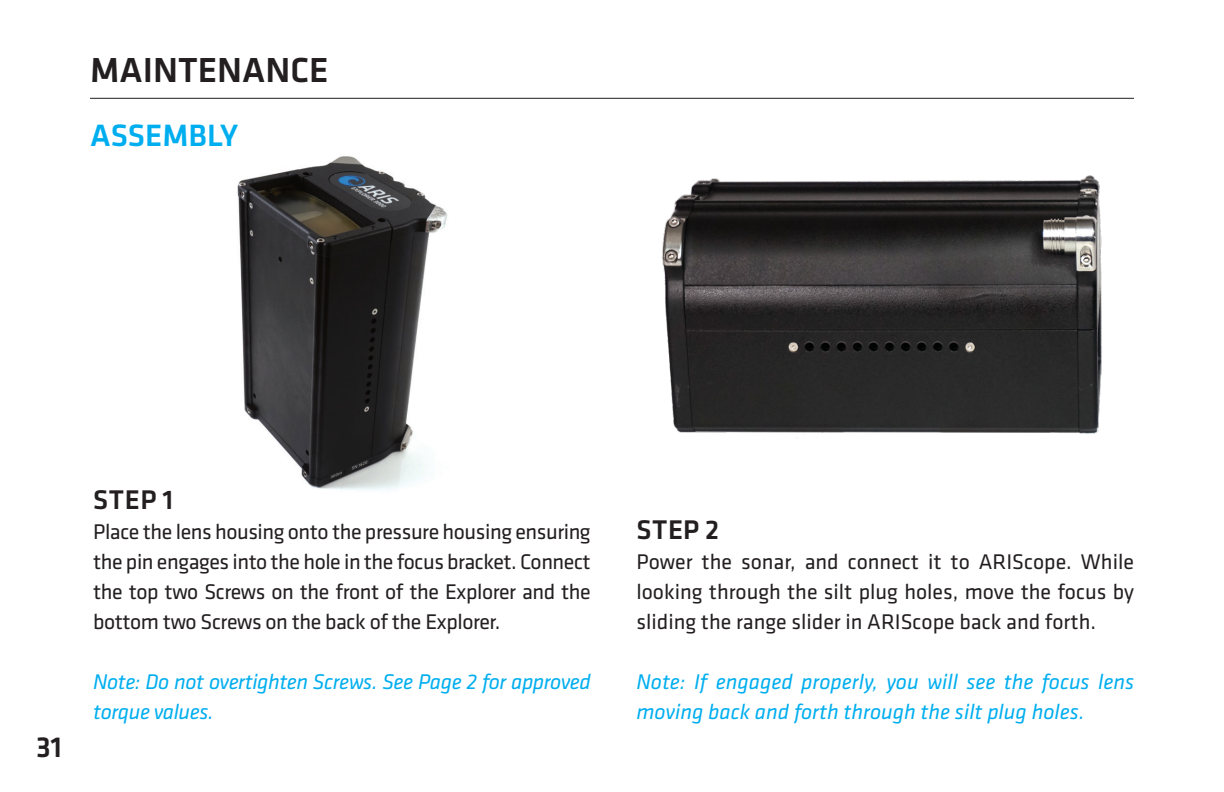
<style>
.page{position:relative;width:1224px;height:792px;background:#fff}
.page>*{position:absolute;margin:0;border:0;box-sizing:border-box;transform-origin:0 0}
.t1{font:500 36px "Klavika Basic";color:#231f20}
.t2{font:500 32px "Klavika Basic";color:#00aeef}
.t3{font:500 30px "Klavika Basic";color:#231f20}
.t4{font:500 28px "Klavika Basic";letter-spacing:.02em;color:#231f20}
.t5{font:22px/30px "Klavika Basic";letter-spacing:-.01em;color:#231f20;text-align:justify}
.t6{font:italic 22px/30px "Klavika Basic";color:#00aeef}
.t7{font:italic 22px/30px "Klavika Basic";letter-spacing:-.02em;color:#00aeef}
</style>
<div class="page">
<hr style="left:90px;top:98px;width:1044px;height:1px;background:#231f20">
<img style="left:661px;top:175px;width:441px;height:263px">
<img style="left:237px;top:156px;width:211px;height:334px">
<p class="t1" style="left:90px;top:46px;width:240px">MAINTENANCE</p>
<p class="t2" style="left:90px;top:114px;width:150px">ASSEMBLY</p>
<h3 class="t3" style="left:36px;top:727px;width:28px">31</h3>
<p class="t4" style="left:93px;top:480px;width:81px">STEP 1</p>
<p class="t5" style="left:93px;top:516px;width:499px">Place the lens housing onto the pressure housing ensuring the pin engages into the hole in the focus bracket. Connect the top two Screws on the front of the Explorer and the bottom two Screws on the back of the Explorer.</p>
<p class="t7" style="left:93px;top:666px;width:499px">Note: Do not overtighten Screws. See Page 2 for approved torque values.</p>
<p class="t4" style="left:636px;top:510px;width:84px">STEP 2</p>
<p class="t5" style="left:636px;top:546px;width:499px">Power the sonar, and connect it to ARIScope. While looking through the silt plug holes, move the focus by sliding the range slider in ARIScope back and forth.</p>
<p class="t6" style="left:636px;top:666px;width:499px">Note: If engaged properly, you will see the focus lens moving back and forth through the silt plug holes.</p>
</div>
